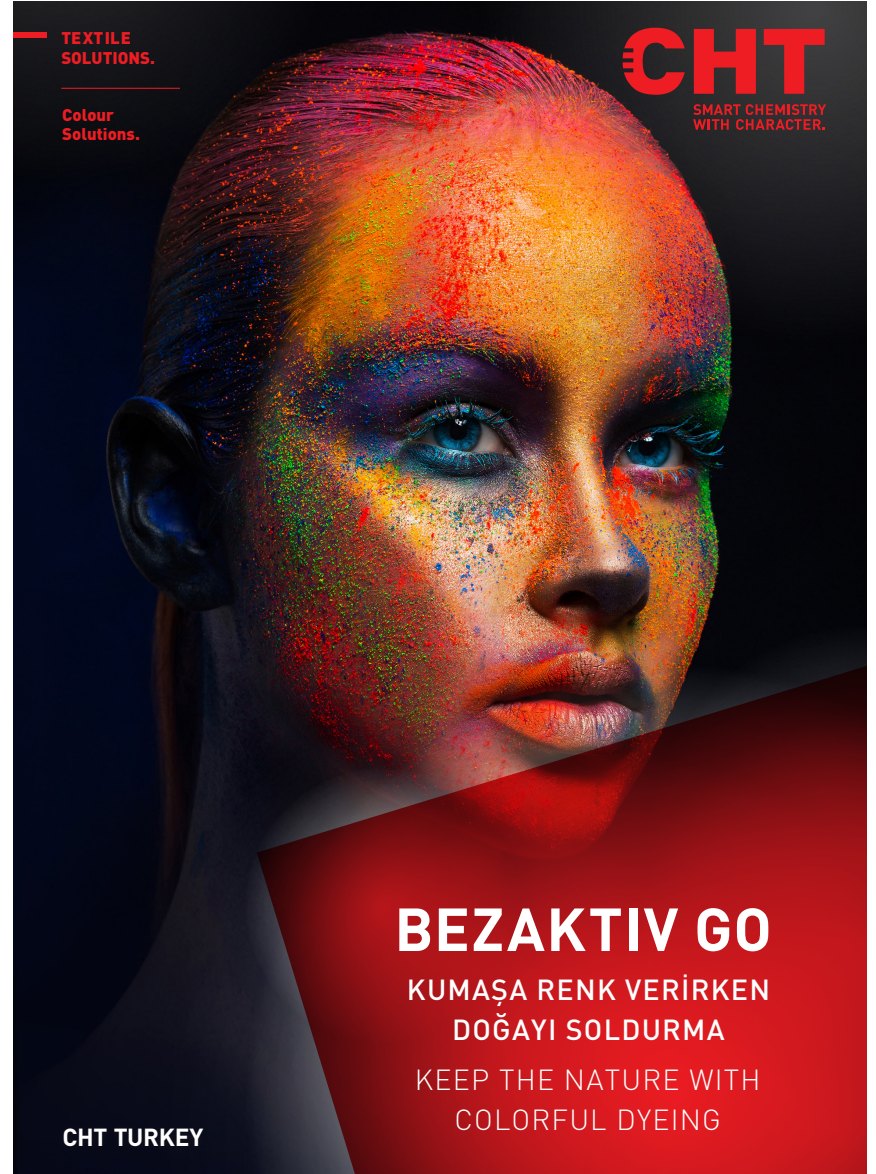
<style>
.page{position:relative;width:876px;height:1174px;background:#fff}
.page>*{position:absolute;margin:0;border:0;box-sizing:border-box;transform-origin:0 0}
.t1{font:700 59.7px "DIN Pro";letter-spacing:.025em;color:#fff}
.t2{font:500 28.65px/40px "DIN Pro";letter-spacing:.04em;color:#fff;text-align:center}
.t3{font:300 28.65px/40px "DIN Pro";letter-spacing:.04em;color:#fff;text-align:center}
.t4{font:700 24.45px "DIN Pro";letter-spacing:-.01em;color:#fff}
.t5{font:900 16.8px/20.1px "DIN Pro";color:#ee1d23}
</style>
<div class="page">
<img style="left:14px;top:1px;width:853px;height:1173px">
<img style="left:476px;top:1px;width:391px;height:346px">
<svg style="left:136px;top:714px;width:121px;height:460px;fill:#080919"></svg>
<svg style="left:162px;top:715px;width:95px;height:459px;fill:#14121e"></svg>
<svg style="left:13px;top:189px;width:321px;height:113px;fill:#070816"></svg>
<svg style="left:643px;top:621px;width:224px;height:10px;fill:#05060b"></svg>
<svg style="left:13px;top:1px;width:332px;height:188px"></svg>
<svg style="left:694px;top:29px;width:62px;height:65px"></svg>
<svg style="left:764px;top:29px;width:61px;height:65px"></svg>
<svg style="left:693px;top:104px;width:133px;height:26px"></svg>
<svg style="left:623px;top:28px;width:62px;height:67px"></svg>
<img style="left:257px;top:631px;width:610px;height:543px">
<div style="left:55px;top:1120px;width:153px;height:39px;background:#090b19"></div>
<div style="left:14px;top:32px;width:33px;height:5px;background:#ee1d23"></div>
<hr style="left:61px;top:88px;width:119px;height:1px;background:#ee1d23">
<p class="t5" style="left:61px;top:27px;width:95px">TEXTILE<br>SOLUTIONS.</p>
<p class="t5" style="left:62px;top:105px;width:79px;line-height:19.2px">Colour<br>Solutions.</p>
<h3 class="t4" style="left:62px;top:1121px;width:142px">CHT TURKEY</h3>
<h1 class="t1" style="left:394px;top:888px;width:379px">BEZAKTIV GO</h1>
<h2 class="t2" style="left:407px;top:968px;width:365px">KUMAŞA RENK VERİRKEN<br>DOĞAYI SOLDURMA</h2>
<h2 class="t3" style="left:415px;top:1058px;width:347px">KEEP THE NATURE WITH<br>COLORFUL DYEING</h2>
</div>
